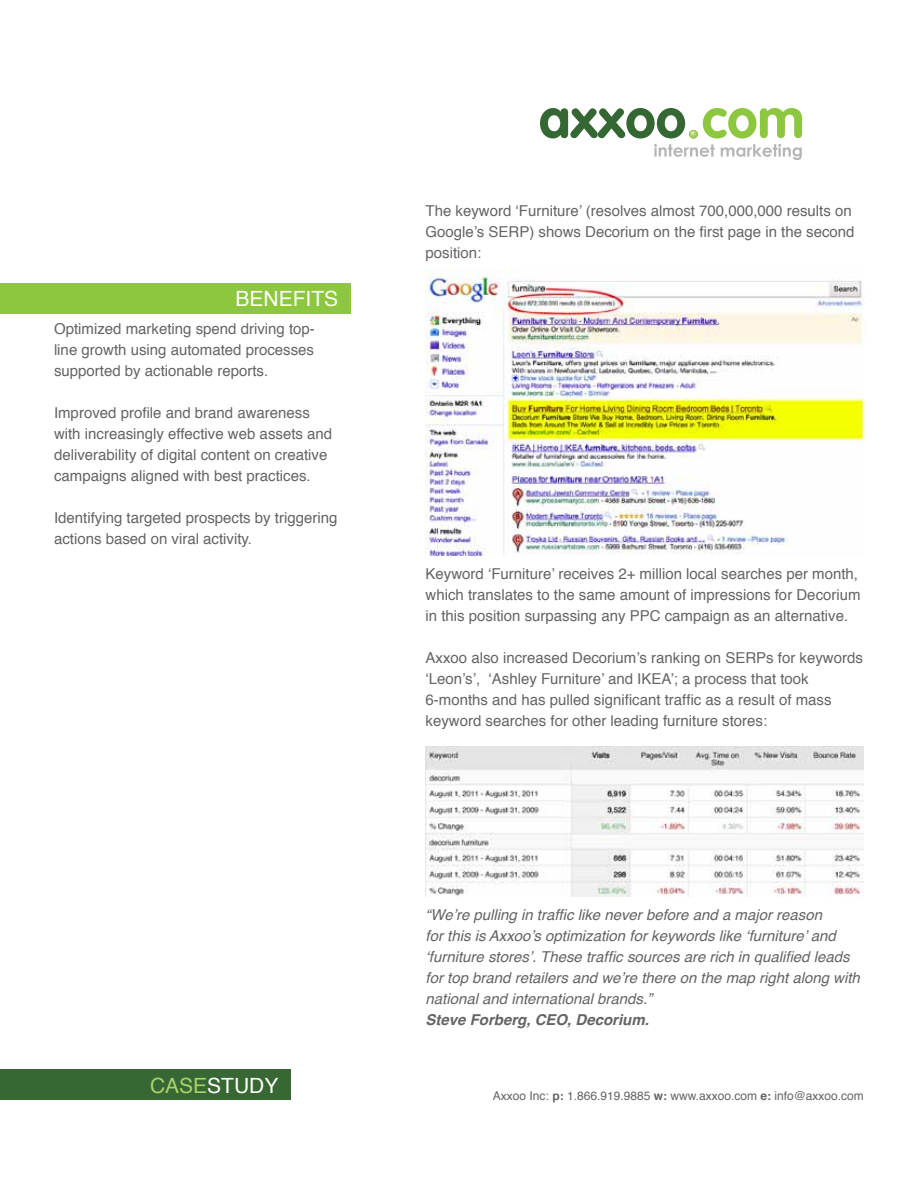
<style>
.page{position:relative;width:918px;height:1188px;background:#fff}
.page>*{position:absolute;margin:0;border:0;box-sizing:border-box;transform-origin:0 0}
.t1{font:21px "Helvetica";color:#fff}
.t2{font:15px/21px "Helvetica";color:#636466}
.t3{font:italic 15px/21px "Helvetica";color:#636466}
.t4{font:italic 700 15px "Helvetica";color:#636466}
.t5{font:12px "Helvetica";color:#636466}
.s1{color:#a9d26d}
.s2{font-weight:700}
</style>
<div class="page">
<svg style="left:703px;top:108px;width:99px;height:30px"></svg>
<div style="left:689px;top:130px;width:9px;height:9px;background:#cbe4aa;border-radius:50%"></div>
<div style="left:689px;top:130px;width:9px;height:8px;background:#92c844;border-radius:50%"></div>
<div style="left:690px;top:130px;width:7px;height:8px;background:#9bcb51;border-radius:50%"></div>
<div style="left:690px;top:130px;width:7px;height:7px;background:#a0ce57;border-radius:50%"></div>
<svg style="left:540px;top:108px;width:156px;height:30px"></svg>
<svg style="left:654px;top:144px;width:61px;height:13px"></svg>
<svg style="left:721px;top:144px;width:81px;height:16px"></svg>
<div style="left:0;top:1069px;width:291px;height:31px;background:#376732"></div>
<div style="left:0;top:283px;width:351px;height:31px;background:#8dc63f"></div>
<img style="left:426px;top:269px;width:438px;height:287px">
<img style="left:426px;top:747px;width:438px;height:150px">
<h1 class="t1" style="left:236px;top:283px;width:104px">BENEFITS</h1>
<p class="t2" style="left:54px;top:318px;width:262px;text-align:justify">Optimized marketing spend driving top&shy;line growth using automated processes supported by actionable reports.</p>
<p class="t2" style="left:54px;top:402px;width:280px">Improved profile and brand awareness with increasingly effective web assets and deliverability of digital content on creative campaigns aligned with best practices.</p>
<p class="t2" style="left:54px;top:507px;width:285px">Identifying targeted prospects by triggering actions based on viral activity.</p>
<h1 class="t1" style="left:150px;top:1069px;width:130px"><span class="s1">CASE</span>STUDY</h1>
<p class="t2" style="left:426px;top:201px;width:431px">The keyword ‘Furniture’ (resolves almost 700,000,000 results on<br>Google’s SERP) shows Decorium on the first page in the second position:</p>
<p class="t2" style="left:426px;top:564px;width:437px">Keyword ‘Furniture’ receives 2+ million local searches per month, which translates to the same amount of impressions for Decorium in this position surpassing any PPC campaign as an alternative.</p>
<p class="t2" style="left:426px;top:648px;width:439px">Axxoo also increased Decorium’s ranking on SERPs for keywords ‘Leon’s’, ‘Ashley Furniture’ and IKEA’; a process that took 6-months and has pulled significant traffic as a result of mass keyword searches for other leading furniture stores:</p>
<p class="t3" style="left:426px;top:904px;width:436px">“We’re pulling in traffic like never before and a major reason<br>for this is Axxoo’s optimization for keywords like ‘furniture’ and ‘furniture stores’. These traffic sources are rich in qualified leads for top brand retailers and we’re there on the map right along with national and international brands.”</p>
<p class="t4" style="left:426px;top:1007px;width:225px">Steve Forberg, CEO, Decorium.</p>
<p class="t5" style="left:493px;top:1087px;width:373px">Axxoo Inc: <span class="s2">p:</span> 1.866.919.9885 <span class="s2">w:</span> www.axxoo.com <span class="s2">e:</span> info@axxoo.com</p>
</div>
